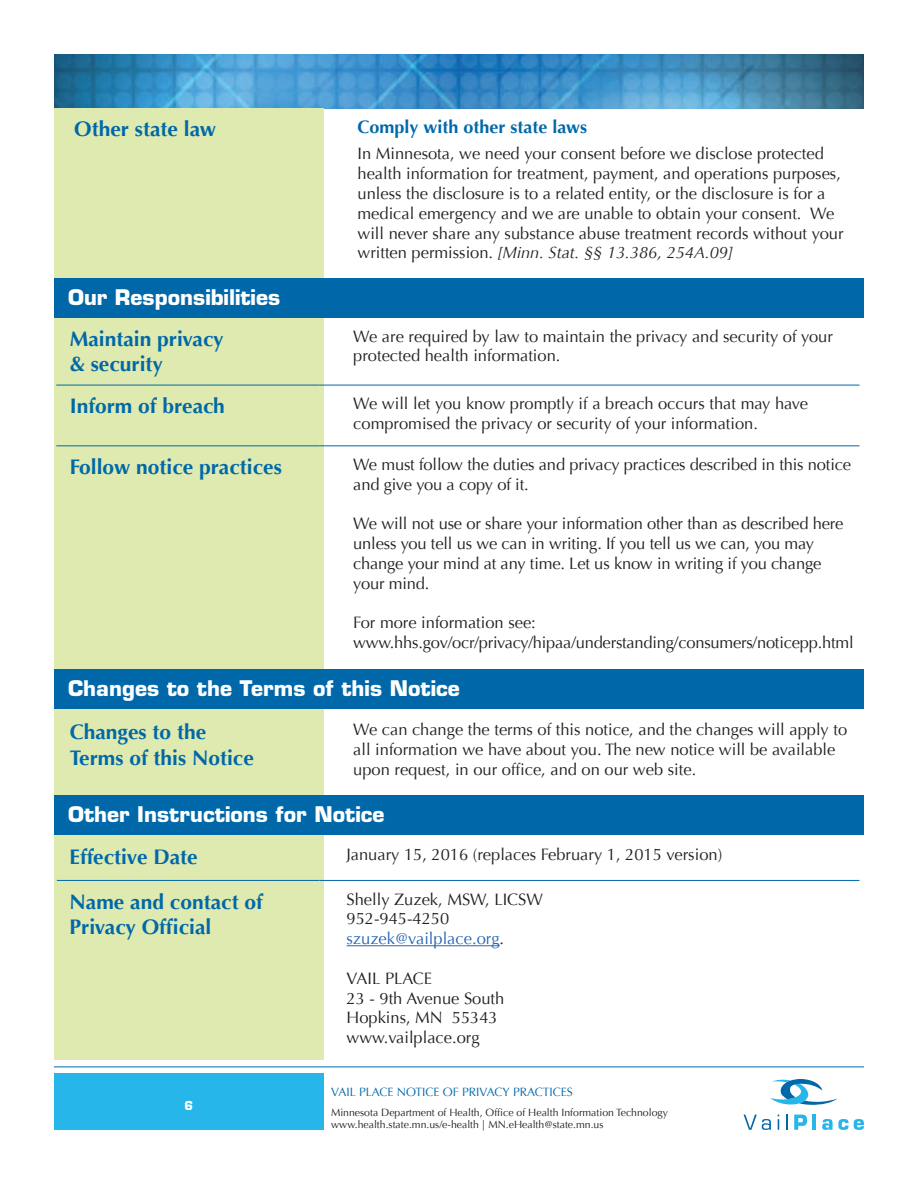
<style>
.page{position:relative;width:918px;height:1188px;background:#fff}
.page>*{position:absolute;margin:0;border:0;box-sizing:border-box;transform-origin:0 0}
.t1{font:700 21px/25.2px "Optima";color:#0068a9}
.t2{font:700 21px "Eurostile";color:#fff}
.t3{font:700 18px "Optima";color:#0068a9}
.t4{font:16.5px/19.8px "Optima";color:#231f20}
.t5{font:12px "Optima";color:#0068a9}
.t6{font:700 12px "Eurostile";color:#fff}
.t7{font:10.5px/12.6px "Optima";color:#231f20}
.s1{font-style:italic}
.s2{color:#2865b1}
</style>
<div class="page">
<img style="left:54px;top:54px;width:810px;height:55px">
<div style="left:54px;top:109px;width:270px;height:951px;background:#deeaaf"></div>
<hr style="left:54px;top:1067px;width:810px;height:1px;background:#0068a9">
<div style="left:54px;top:1074px;width:270px;height:56px;background:#26b6ea"></div>
<svg style="left:744px;top:1115px;width:27px;height:15px"></svg>
<svg style="left:778px;top:1115px;width:1px;height:15px"></svg>
<svg style="left:786px;top:1115px;width:2px;height:15px"></svg>
<svg style="left:794px;top:1115px;width:13px;height:15px"></svg>
<hr style="left:813px;top:1115px;width:3px;height:15px;background:#26b6ea">
<svg style="left:822px;top:1119px;width:42px;height:11px"></svg>
<svg style="left:770px;top:1079px;width:68px;height:26px"></svg>
<div style="left:54px;top:278px;width:810px;height:40px;background:#0068a9"></div>
<hr style="left:57px;top:880px;width:263px;height:1px;background:#0068a9">
<hr style="left:320px;top:880px;width:540px;height:1px;background:#0068a9">
<hr style="left:346px;top:945px;width:154px;height:1px;background:#2865b1">
<hr style="left:56px;top:385px;width:264px;height:1px;background:#0068a9">
<hr style="left:320px;top:385px;width:540px;height:1px;background:#0068a9">
<hr style="left:56px;top:445px;width:264px;height:1px;background:#0068a9">
<hr style="left:320px;top:445px;width:540px;height:1px;background:#0068a9">
<div style="left:54px;top:669px;width:810px;height:40px;background:#0068a9"></div>
<div style="left:54px;top:795px;width:810px;height:40px;background:#0068a9"></div>
<p class="t1" style="left:74px;top:116px;width:143px">Other state law</p>
<p class="t3" style="left:358px;top:116px;width:231px">Comply with other state laws</p>
<p class="t4" style="left:358px;top:144px;width:488px">In Minnesota, we need your consent before we disclose protected health information for treatment, payment, and operations purposes, unless the disclosure is to a related entity, or the disclosure is for a medical emergency and we are unable to obtain your consent. We will never share any substance abuse treatment records without your written permission. <span class="s1">[Minn. Stat. §§ 13.386, 254A.09]</span></p>
<p class="t2" style="left:68px;top:285px;width:214px">Our Responsibilities</p>
<p class="t1" style="left:70px;top:326px;width:155px">Maintain privacy &amp; security</p>
<p class="t4" style="left:353px;top:326px;width:481px">We are required by law to maintain the privacy and security of your protected health information.</p>
<p class="t1" style="left:70px;top:394px;width:157px">Inform of breach</p>
<p class="t4" style="left:353px;top:394px;width:456px">We will let you know promptly if a breach occurs that may have compromised the privacy or security of your information.</p>
<p class="t1" style="left:70px;top:455px;width:214px">Follow notice practices</p>
<p class="t4" style="left:353px;top:455px;width:499px">We must follow the duties and privacy practices described in this notice and give you a copy of it.</p>
<p class="t4" style="left:353px;top:514px;width:492px">We will not use or share your information other than as described here unless you tell us we can in writing. If you tell us we can, you may change your mind at any time. Let us know in writing if you change your mind.</p>
<p class="t4" style="left:353px;top:613px;width:502px">For more information see: www.hhs.gov/ocr/privacy/hipaa/understanding/consumers/noticepp.html</p>
<p class="t2" style="left:68px;top:675px;width:393px">Changes to the Terms of this Notice</p>
<p class="t1" style="left:70px;top:720px;width:186px">Changes to the<br>Terms of this Notice</p>
<p class="t4" style="left:353px;top:720px;width:496px">We can change the terms of this notice, and the changes will apply to all information we have about you. The new notice will be available upon request, in our office, and on our web site.</p>
<p class="t2" style="left:68px;top:801px;width:318px">Other Instructions for Notice</p>
<p class="t1" style="left:70px;top:845px;width:130px">Effective Date</p>
<p class="t4" style="left:346px;top:845px;width:377px">January 15, 2016 (replaces February 1, 2015 version)</p>
<p class="t1" style="left:70px;top:889px;width:195px">Name and contact of<br>Privacy Official</p>
<p class="t4" style="left:346px;top:889px;width:198px">Shelly Zuzek, MSW, LICSW<br>952-945-4250 <span class="s2">szuzek@vailplace.org</span>.</p>
<p class="t4" style="left:346px;top:968px;width:159px">VAIL PLACE<br>23 - 9th Avenue South<br>Hopkins, MN 55343 www.vailplace.org</p>
<p class="t6" style="left:185px;top:1099px;width:10px">6</p>
<p class="t5" style="left:331px;top:1085px;width:243px">VAIL PLACE NOTICE OF PRIVACY PRACTICES</p>
<p class="t7" style="left:331px;top:1106px;width:339px">Minnesota Department of Health, Office of Health Information Technology www.health.state.mn.us/e-health | MN.eHealth@state.mn.us</p>
</div>
